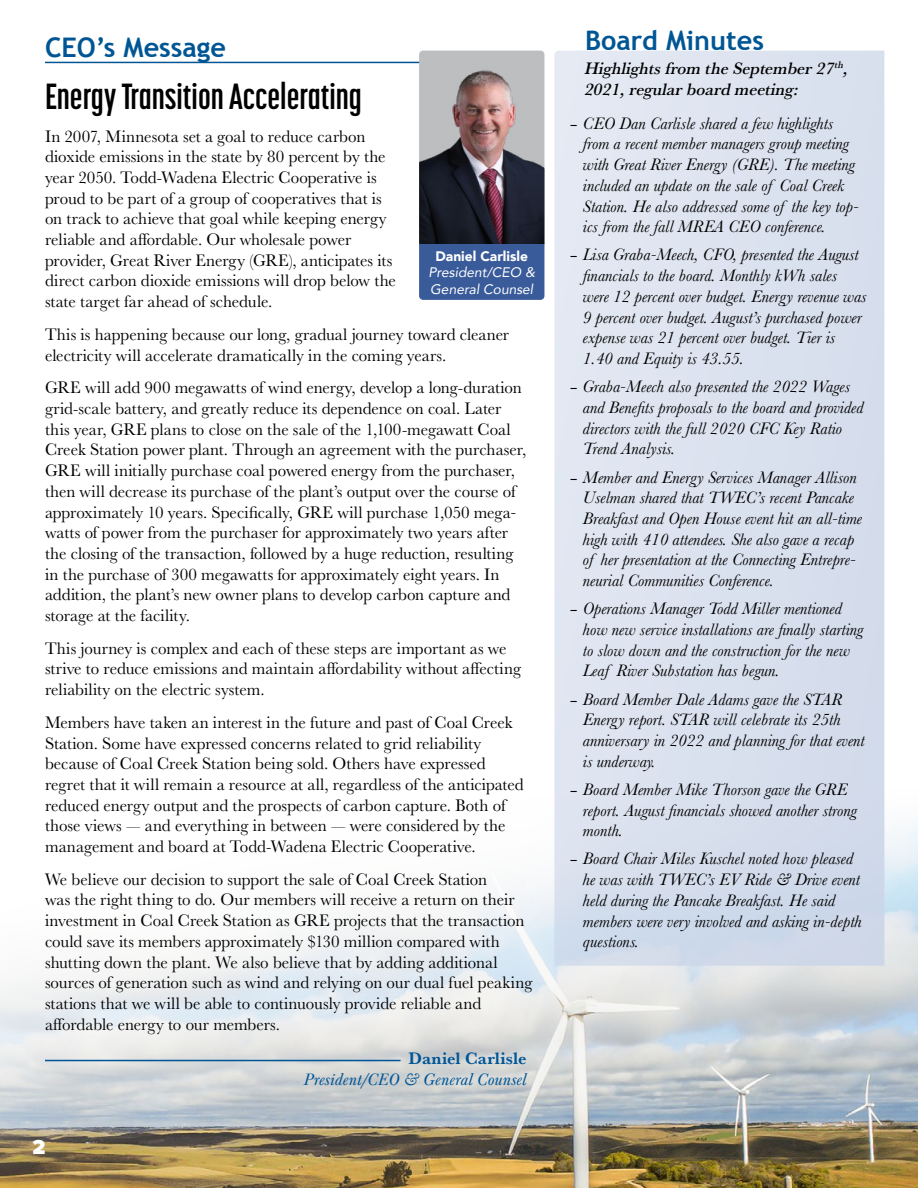
<style>
.page{position:relative;width:918px;height:1188px;background:#fff}
.page>*{position:absolute;margin:0;border:0;box-sizing:border-box;transform-origin:0 0}
.t1{font:700 36px "Korolev Compressed";color:#000}
.t2{font:700 27px "Trebuchet MS";color:#005695}
.t3{font:900 21px "Proxima Nova";color:#fff}
.t4{font:17.25px/20.7px "Baskerville URW";color:#000}
.t5{font:italic 17.25px/20.7px "Baskerville";color:#000}
.t6{font:italic 500 17.25px/20.7px "Baskerville URW";color:#000}
.t7{font:italic 17.25px "Baskerville URW";letter-spacing:.01em;color:#005596}
.t8{font:700 17.25px "Baskerville URW";letter-spacing:.005em;color:#005596}
.t9{font:italic 13.8px/16.5px "Avenir";color:#fff}
.t10{font:900 13.8px "Avenir";color:#fff}
.s1{font-family:"Goudy Old Style T";font-style:normal}
</style>
<div class="page">
<img style="left:0;top:784px;width:918px;height:404px">
<hr style="left:45px;top:1060px;width:356px;height:1px;background:#005596">
<hr style="left:45px;top:62px;width:421px;height:1px;background:#005695">
<div style="left:419px;top:240px;width:125px;height:60px;background:#395b9a;border-radius:4px"></div>
<img style="left:419px;top:51px;width:125px;height:193px">
<svg style="left:554px;top:51px;width:330px;height:915px;background:#dae1ee"></svg>
<h2 class="t2" style="left:45px;top:30px;width:183px">CEO’s Message</h2>
<h1 class="t1" style="left:45px;top:76px;width:318px">Energy Transition Accelerating</h1>
<p class="t4" style="left:45px;top:125px;width:352px">In 2007, Minnesota set a goal to reduce carbon dioxide emissions in the state by 80 percent by the year 2050. Todd-Wadena Electric Cooperative is proud to be part of a group of cooperatives that is on track to achieve that goal while keeping energy reliable and affordable. Our wholesale power provider, Great River Energy (GRE), anticipates its direct carbon dioxide emissions will drop below the state target far ahead of schedule.</p>
<p class="t4" style="left:45px;top:323px;width:466px">This is happening because our long, gradual journey toward cleaner electricity will accelerate dramatically in the coming years.</p>
<p class="t4" style="left:45px;top:377px;width:483px">GRE will add 900 megawatts of wind energy, develop a long-duration grid-scale battery, and greatly reduce its dependence on coal. Later this year, GRE plans to close on the sale of the 1,100-megawatt Coal Creek Station power plant. Through an agreement with the purchaser, GRE will initially purchase coal powered energy from the purchaser, then will decrease its purchase of the plant’s output over the course of approximately 10 years. Specifically, GRE will purchase 1,050 mega&shy;watts of power from the purchaser for approximately two years after the closing of the transaction, followed by a huge reduction, resulting in the purchase of 300 megawatts for approximately eight years. In addition, the plant’s new owner plans to develop carbon capture and storage at the facility.</p>
<p class="t4" style="left:45px;top:637px;width:478px">This journey is complex and each of these steps are important as we strive to reduce emissions and maintain affordability without affecting reliability on the electric system.</p>
<p class="t4" style="left:45px;top:711px;width:480px">Members have taken an interest in the future and past of Coal Creek Station. Some have expressed concerns related to grid reliability because of Coal Creek Station being sold. Others have expressed regret that it will remain a resource at all, regardless of the anticipated reduced energy output and the prospects of carbon capture. Both of those views — and everything in between — were considered by the management and board at Todd-Wadena Electric Cooperative.</p>
<p class="t4" style="left:45px;top:868px;width:489px">We believe our decision to support the sale of Coal Creek Station<br>was the right thing to do. Our members will receive a return on their investment in Coal Creek Station as GRE projects that the transaction could save its members approximately $130 million compared with shutting down the plant. We also believe that by adding additional sources of generation such as wind and relying on our dual fuel peaking stations that we will be able to continuously provide reliable and affordable energy to our members.</p>
<p class="t10" style="left:436px;top:244px;width:94px">Daniel Carlisle</p>
<p class="t9" style="left:428px;top:264px;width:108px">President/CEO &amp;<br>General Counsel</p>
<p class="t3" style="left:33px;top:1135px;width:14px">2</p>
<p class="t8" style="left:408px;top:1046px;width:120px">Daniel Carlisle</p>
<p class="t7" style="left:304px;top:1069px;width:224px">President/CEO &amp; General Counsel</p>
<h2 class="t2" style="left:585px;top:24px;width:180px">Board Minutes</h2>
<p class="t6" style="left:585px;top:58px;width:265px">Highlights from the September 27<sup>th</sup>,<br>2021, regular board meeting:</p>
<p class="t5" style="left:583px;top:113px;width:277px;text-indent:-14px"><span class="s1">–</span> CEO Dan Carlisle shared a few highlights from a recent member managers group meeting with Great River Energy (GRE). The meeting included an update on the sale of Coal Creek Station. He also addressed some of the key top&shy;ics from the fall MREA CEO conference.</p>
<p class="t5" style="left:583px;top:245px;width:285px;text-indent:-14px"><span class="s1">–</span> Lisa Graba-Meech, CFO, presented the August financials to the board. Monthly kWh sales were 12 percent over budget. Energy revenue was 9 percent over budget. August’s purchased power expense was 21 percent over budget. Tier is 1.40 and Equity is 43.55.</p>
<p class="t5" style="left:583px;top:376px;width:282px;text-indent:-14px"><span class="s1">–</span> Graba-Meech also presented the 2022 Wages and Benefits proposals to the board and provided directors with the full 2020 CFC Key Ratio Trend Analysis.</p>
<p class="t5" style="left:583px;top:467px;width:281px;text-indent:-14px"><span class="s1">–</span> Member and Energy Services Manager Allison Uselman shared that TWEC’s recent Pancake Breakfast and Open House event hit an all-time high with 410 attendees. She also gave a recap of her presentation at the Connecting Entrepre&shy;neurial Communities Conference.</p>
<p class="t5" style="left:583px;top:598px;width:282px;text-indent:-14px"><span class="s1">–</span> Operations Manager Todd Miller mentioned how new service installations are finally starting to slow down and the construction for the new Leaf River Substation has begun.</p>
<p class="t5" style="left:583px;top:689px;width:283px;text-indent:-14px"><span class="s1">–</span> Board Member Dale Adams gave the STAR Energy report. STAR will celebrate its 25th anniversary in 2022 and planning for that event is underway.</p>
<p class="t5" style="left:583px;top:779px;width:275px;text-indent:-14px"><span class="s1">–</span> Board Member Mike Thorson gave the GRE report. August financials showed another strong month.</p>
<p class="t5" style="left:583px;top:849px;width:280px;text-indent:-14px"><span class="s1">–</span> Board Chair Miles Kuschel noted how pleased he was with TWEC’s EV Ride &amp; Drive event held during the Pancake Breakfast. He said members were very involved and asking in-depth questions.</p>
</div>
